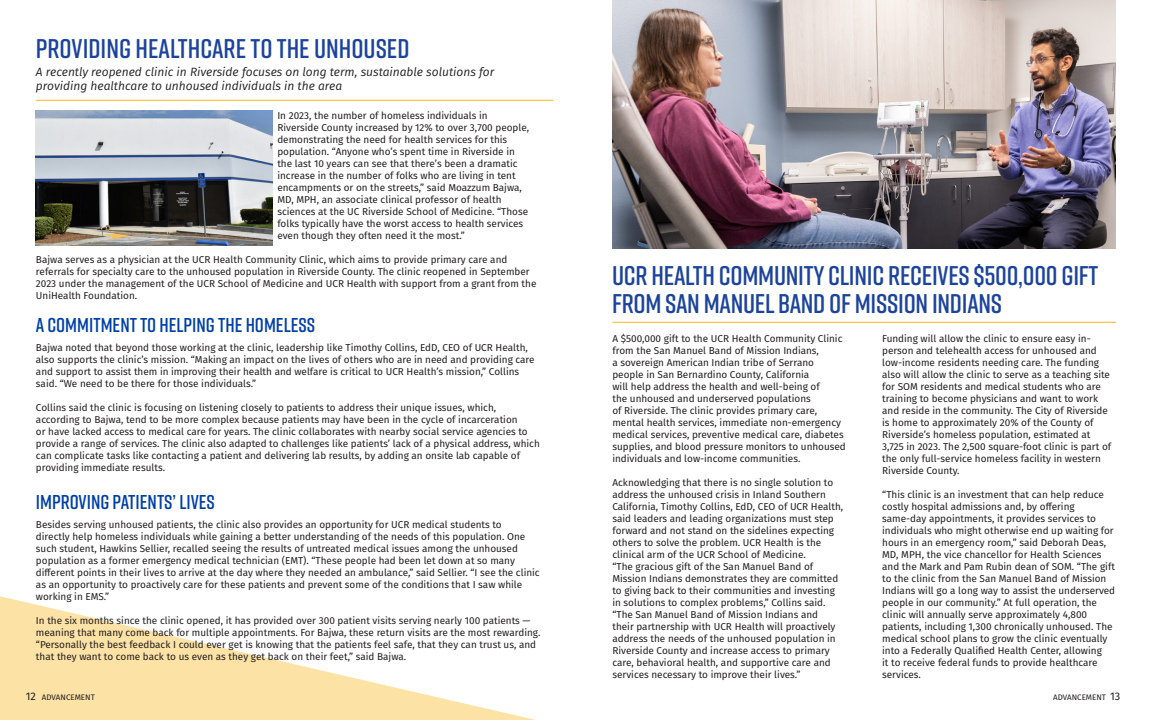
<style>
.page{position:relative;width:1152px;height:720px;background:#fff}
.page>*{position:absolute;margin:0;border:0;box-sizing:border-box;transform-origin:0 0}
.Ttile{font:600 27px/28px "Rift";letter-spacing:-.01em;color:#1c449c}
.Title_2{font:600 20px "Rift";color:#0040a6}
.Subhead{font:italic 12px/14.4px "Fira Sans";color:#231f20}
.t1{font:11px "Fira Sans";color:#231f20}
.Paragraph_Style_1{font:10px/12px "Fira Sans";color:#231f20}
.Page_Title{font:8px "Fira Sans";color:#231f20}
.s1{font-size:11px}
</style>
<div class="page">
<svg style="left:0;top:596px;width:535px;height:124px"></svg>
<hr style="left:36px;top:100px;width:517px;height:1px;background:#fcb61d">
<img style="left:36px;top:111px;width:237px;height:134px">
<img style="left:612px;top:0;width:504px;height:248px">
<hr style="left:612px;top:322px;width:504px;height:1px;background:#fcb61d">
<p class="Ttile" style="left:36px;top:33px;width:375px">PROVIDING HEALTHCARE TO THE UNHOUSED</p>
<p class="Subhead" style="left:36px;top:64px;width:460px">A recently reopened clinic in Riverside focuses on long term, sustainable solutions for providing healthcare to unhoused individuals in the area</p>
<p class="Paragraph_Style_1" style="left:277px;top:109px;width:253px">In 2023, the number of homeless individuals in Riverside County increased by 12% to over 3,700 people, demonstrating the need for health services for this population. “Anyone who’s spent time in Riverside in the last 10 years can see that there’s been a dramatic increase in the number of folks who are living in tent encampments or on the streets,” said Moazzum Bajwa, MD, MPH, an associate clinical professor of health sciences at the UC Riverside School of Medicine. “Those folks typically have the worst access to health services even though they often need it the most.”</p>
<p class="Paragraph_Style_1" style="left:36px;top:253px;width:502px">Bajwa serves as a physician at the UCR Health Community Clinic, which aims to provide primary care and referrals for specialty care to the unhoused population in Riverside County. The clinic reopened in September 2023 under the management of the UCR School of Medicine and UCR Health with support from a grant from the UniHealth Foundation.</p>
<p class="Title_2" style="left:36px;top:311px;width:281px">A COMMITMENT TO HELPING THE HOMELESS</p>
<p class="Paragraph_Style_1" style="left:36px;top:341px;width:500px">Bajwa noted that beyond those working at the clinic, leadership like Timothy Collins, EdD, CEO of UCR Health, also supports the clinic’s mission. “Making an impact on the lives of others who are in need and providing care and support to assist them in improving their health and welfare is critical to UCR Health’s mission,” Collins said. “We need to be there for those individuals.”</p>
<p class="Paragraph_Style_1" style="left:36px;top:401px;width:505px">Collins said the clinic is focusing on listening closely to patients to address their unique issues, which, according to Bajwa, tend to be more complex because patients may have been in the cycle of incarceration<br>or have lacked access to medical care for years. The clinic collaborates with nearby social service agencies to provide a range of services. The clinic also adapted to challenges like patients’ lack of a physical address, which can complicate tasks like contacting a patient and delivering lab results, by adding an onsite lab capable of providing immediate results.</p>
<p class="Title_2" style="left:36px;top:488px;width:180px">IMPROVING PATIENTS’ LIVES</p>
<p class="Paragraph_Style_1" style="left:36px;top:518px;width:505px">Besides serving unhoused patients, the clinic also provides an opportunity for UCR medical students to<br>directly help homeless individuals while gaining a better understanding of the needs of this population. One such student, Hawkins Sellier, recalled seeing the results of untreated medical issues among the unhoused population as a former emergency medical technician (EMT). “These people had been let down at so many different points in their lives to arrive at the day where they needed an ambulance,” said Sellier. “I see the clinic as an opportunity to proactively care for these patients and prevent some of the conditions that I saw while working in EMS.”</p>
<p class="Paragraph_Style_1" style="left:36px;top:614px;width:506px">In the six months since the clinic opened, it has provided over 300 patient visits serving nearly 100 patients — meaning that many come back for multiple appointments. For Bajwa, these return visits are the most rewarding. “Personally the best feedback I could ever get is knowing that the patients feel safe, that they can trust us, and that they want to come back to us even as they get back on their feet,” said Bajwa.</p>
<p class="Ttile" style="left:612px;top:261px;width:488px">UCR HEALTH COMMUNITY CLINIC RECEIVES $500,000 GIFT<br>FROM SAN MANUEL BAND OF MISSION INDIANS</p>
<p class="Paragraph_Style_1" style="left:612px;top:332px;width:235px">A $500,000 gift to the UCR Health Community Clinic from the San Manuel Band of Mission Indians,<br>a sovereign American Indian tribe of Serrano people in San Bernardino County, California<br>will help address the health and well-being of<br>the unhoused and underserved populations<br>of Riverside. The clinic provides primary care, mental health services, immediate non-emergency medical services, preventive medical care, diabetes supplies, and blood pressure monitors to unhoused individuals and low-income communities.</p>
<p class="Paragraph_Style_1" style="left:612px;top:476px;width:232px">Acknowledging that there is no single solution to address the unhoused crisis in Inland Southern California, Timothy Collins, EdD, CEO of UCR Health, said leaders and leading organizations must step forward and not stand on the sidelines expecting others to solve the problem. UCR Health is the clinical arm of the UCR School of Medicine.</p>
<p class="Paragraph_Style_1" style="left:612px;top:560px;width:227px">“The gracious gift of the San Manuel Band of Mission Indians demonstrates they are committed to giving back to their communities and investing in solutions to complex problems,” Collins said. “The San Manuel Band of Mission Indians and their partnership with UCR Health will proactively address the needs of the unhoused population in Riverside County and increase access to primary care, behavioral health, and supportive care and services necessary to improve their lives.”</p>
<p class="Paragraph_Style_1" style="left:882px;top:332px;width:231px">Funding will allow the clinic to ensure easy in&shy;person and telehealth access for unhoused and low-income residents needing care. The funding also will allow the clinic to serve as a teaching site for SOM residents and medical students who are training to become physicians and want to work and reside in the community. The City of Riverside is home to approximately 20% of the County of Riverside’s homeless population, estimated at 3,725 in 2023. The 2,500 square-foot clinic is part of the only full-service homeless facility in western Riverside County.</p>
<p class="Paragraph_Style_1" style="left:882px;top:488px;width:235px">“This clinic is an investment that can help reduce costly hospital admissions and, by offering same-day appointments, it provides services to individuals who might otherwise end up waiting for hours in an emergency room,” said Deborah Deas, MD, MPH, the vice chancellor for Health Sciences and the Mark and Pam Rubin dean of SOM. “The gift to the clinic from the San Manuel Band of Mission Indians will go a long way to assist the underserved people in our community.” At full operation, the clinic will annually serve approximately 4,800 patients, including 1,300 chronically unhoused. The medical school plans to grow the clinic eventually into a Federally Qualified Health Center, allowing<br>it to receive federal funds to provide healthcare services.</p>
<p class="t1" style="left:26px;top:688px;width:12px">12</p>
<p class="Page_Title" style="left:42px;top:691px;width:54px">ADVANCEMENT</p>
<p class="Page_Title" style="left:1053px;top:691px;width:69px">ADVANCEMENT <span class="s1">13</span></p>
</div>
